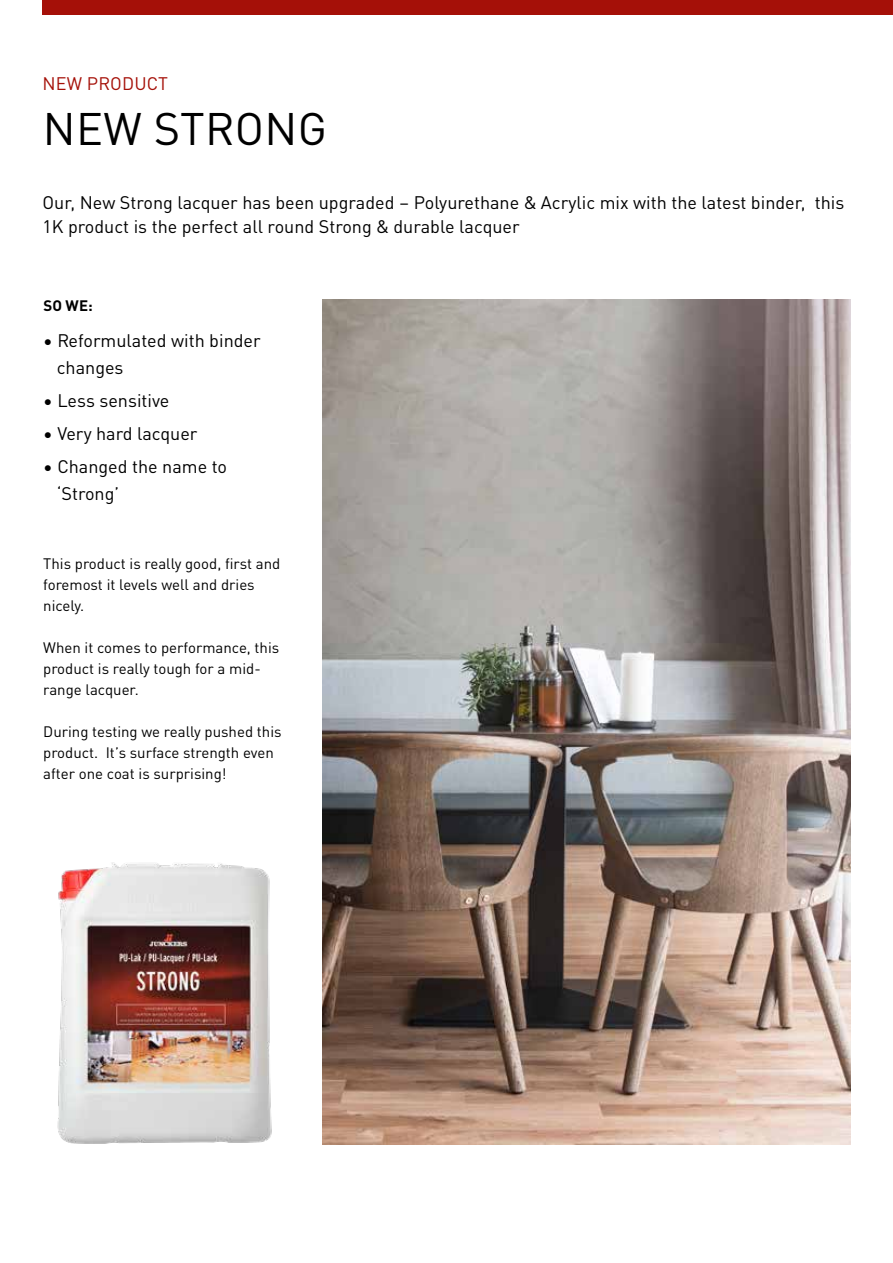
<style>
.page{position:relative;width:893px;height:1263px;background:#fff}
.page>*{position:absolute;margin:0;border:0;box-sizing:border-box;transform-origin:0 0}
.t1{font:45px "DIN Pro";letter-spacing:.01em;color:#000}
.t2{font:18px/27px "DIN Pro";color:#000}
.t3{font:18px "DIN Pro";letter-spacing:.01em;color:#a51008}
.t4{font:15px/21px "DIN Pro";color:#000}
.t5{font:700 15px "DIN Pro";color:#000}
</style>
<div class="page">
<div style="left:43px;top:0;width:850px;height:15px;background:#a51008"></div>
<img style="left:323px;top:299px;width:527px;height:845px">
<img style="left:57px;top:862px;width:215px;height:282px">
<p class="t3" style="left:43px;top:70px;width:127px">NEW PRODUCT</p>
<h1 class="t1" style="left:43px;top:94px;width:286px">NEW STRONG</h1>
<p class="t2" style="left:43px;top:190px;width:803px;line-height:24px">Our, New Strong lacquer has been upgraded – Polyurethane &amp; Acrylic mix with the latest binder, this<br>1K product is the perfect all round Strong &amp; durable lacquer</p>
<p class="t5" style="left:43px;top:294px;width:51px">SO WE:</p>
<p class="t2" style="left:57px;top:326px;width:205px;text-indent:-14px">• Reformulated with binder changes</p>
<p class="t2" style="left:43px;top:386px;width:128px">• Less sensitive</p>
<p class="t2" style="left:43px;top:419px;width:156px">• Very hard lacquer</p>
<p class="t2" style="left:57px;top:452px;width:172px;text-indent:-14px">• Changed the name to ‘Strong’</p>
<p class="t4" style="left:43px;top:552px;width:238px">This product is really good, first and foremost it levels well and dries nicely.</p>
<p class="t4" style="left:43px;top:636px;width:238px">When it comes to performance, this product is really tough for a mid&shy;range lacquer.</p>
<p class="t4" style="left:43px;top:720px;width:240px">During testing we really pushed this product. It’s surface strength even after one coat is surprising!</p>
</div>
